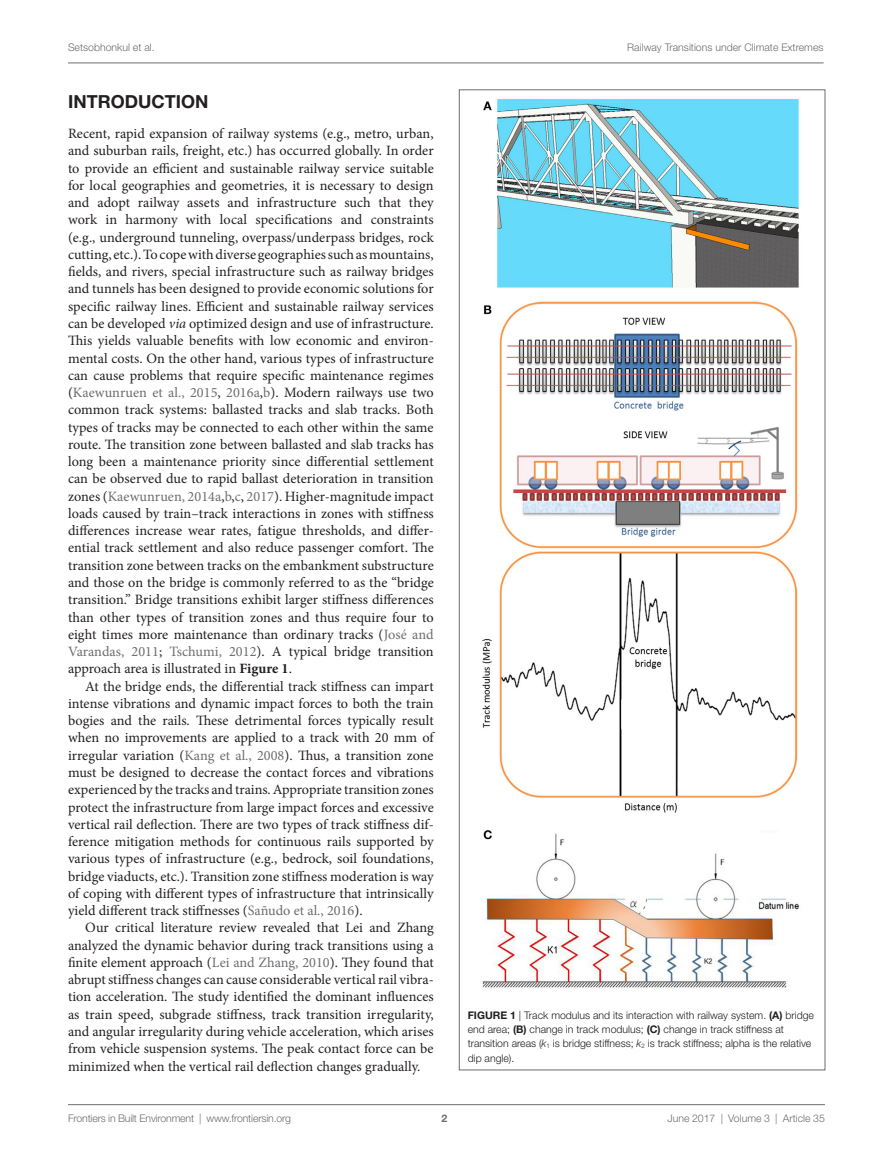
<style>
.page{position:relative;width:893px;height:1170px;background:#fff}
.page>*{position:absolute;margin:0;border:0;box-sizing:border-box;transform-origin:0 0}
.t1{font:700 18px "Helvetica Neue LT Std";color:#231f20}
.t2{font:14.25px/17.2px "Minion Pro";color:#231f20;text-align:justify}
.t3{font:300 10.5px/14.2px "Helvetica Neue LT Std";color:#231f20}
.t4{font:300 10.5px "Helvetica Neue LT Std";color:#6c6d70}
.t5{font:700 10.5px "Helvetica Neue LT Std";color:#6c6d70}
.s1{font-style:italic}
.s2{color:#6c6d70}
.s3{font-weight:700}
</style>
<div class="page">
<img style="left:482px;top:99px;width:318px;height:889px">
<hr style="left:68px;top:63px;width:756px;height:1px;background:#6c6d70">
<hr style="left:68px;top:1104px;width:757px;height:1px;background:#6c6d70">
<p class="t4" style="left:68px;top:41px;width:88px">Setsobhonkul et al.</p>
<p class="t4" style="left:627px;top:41px;width:198px">Railway Transitions under Climate Extremes</p>
<p class="t1" style="left:68px;top:90px;width:139px">INTRODUCTION</p>
<p class="t2" style="left:68px;top:125px;width:367px">Recent, rapid expansion of railway systems (e.g., metro, urban, and suburban rails, freight, etc.) has occurred globally. In order to provide an efficient and sustainable railway service suitable for local geographies and geometries, it is necessary to design and adopt railway assets and infrastructure such that they work in harmony with local specifications and constraints (e.g., underground tunneling, overpass/underpass bridges, rock cutting, etc.). To cope with diverse geographies such as mountains, fields, and rivers, special infrastructure such as railway bridges and tunnels has been designed to provide economic solutions for specific railway lines. Efficient and sustainable railway services can be developed <span class="s1">via</span> optimized design and use of infrastructure.<br>This yields valuable benefits with low economic and environ&shy;mental costs. On the other hand, various types of infrastructure can cause problems that require specific maintenance regimes (<span class="s2">Kaewunruen et al., 2015</span>, <span class="s2">2016a</span>,<span class="s2">b</span>). Modern railways use two common track systems: ballasted tracks and slab tracks. Both types of tracks may be connected to each other within the same route. The transition zone between ballasted and slab tracks has long been a maintenance priority since differential settlement can be observed due to rapid ballast deterioration in transition zones (<span class="s2">Kaewunruen, 2014a</span>,<span class="s2">b</span>,<span class="s2">c</span>, <span class="s2">2017</span>). Higher-magnitude impact loads caused by train–track interactions in zones with stiffness differences increase wear rates, fatigue thresholds, and differ&shy;ential track settlement and also reduce passenger comfort. The transition zone between tracks on the embankment substructure and those on the bridge is commonly referred to as the “bridge transition.” Bridge transitions exhibit larger stiffness differences than other types of transition zones and thus require four to eight times more maintenance than ordinary tracks (<span class="s2">José and Varandas, 2011</span>; <span class="s2">Tschumi, 2012</span>). A typical bridge transition approach area is illustrated in <span class="s3">Figure 1</span>.</p>
<p class="t2" style="left:68px;top:677px;width:367px;text-indent:17px">At the bridge ends, the differential track stiffness can impart intense vibrations and dynamic impact forces to both the train bogies and the rails. These detrimental forces typically result when no improvements are applied to a track with 20 mm of irregular variation (<span class="s2">Kang et al., 2008</span>). Thus, a transition zone must be designed to decrease the contact forces and vibrations experienced by the tracks and trains. Appropriate transition zones protect the infrastructure from large impact forces and excessive vertical rail deflection. There are two types of track stiffness dif&shy;ference mitigation methods for continuous rails supported by various types of infrastructure (e.g., bedrock, soil foundations, bridge viaducts, etc.). Transition zone stiffness moderation is way of coping with different types of infrastructure that intrinsically yield different track stiffnesses (<span class="s2">Sañudo et al., 2016</span>).</p>
<p class="t2" style="left:68px;top:919px;width:367px;text-indent:17px">Our critical literature review revealed that Lei and Zhang analyzed the dynamic behavior during track transitions using a finite element approach (<span class="s2">Lei and Zhang, 2010</span>). They found that abrupt stiffness changes can cause considerable vertical rail vibra&shy;tion acceleration. The study identified the dominant influences as train speed, subgrade stiffness, track transition irregularity, and angular irregularity during vehicle acceleration, which arises from vehicle suspension systems. The peak contact force can be minimized when the vertical rail deflection changes gradually.</p>
<p class="t3" style="left:468px;top:1007px;width:348px"><span class="s3">FIGURE 1</span> | Track modulus and its interaction with railway system. <span class="s3">(A)</span> bridge end area; <span class="s3">(B)</span> change in track modulus; <span class="s3">(C)</span> change in track stiffness at transition areas (<span class="s1">k</span><sub>1</sub> is bridge stiffness; <span class="s1">k</span><sub>2</sub> is track stiffness; alpha is the relative dip angle).</p>
<p class="t4" style="left:68px;top:1111px;width:225px">Frontiers in Built Environment | www.frontiersin.org</p>
<p class="t4" style="left:667px;top:1111px;width:159px">June 2017 | Volume 3 | Article 35</p>
<p class="t5" style="left:441px;top:1111px;width:7px">2</p>
</div>
